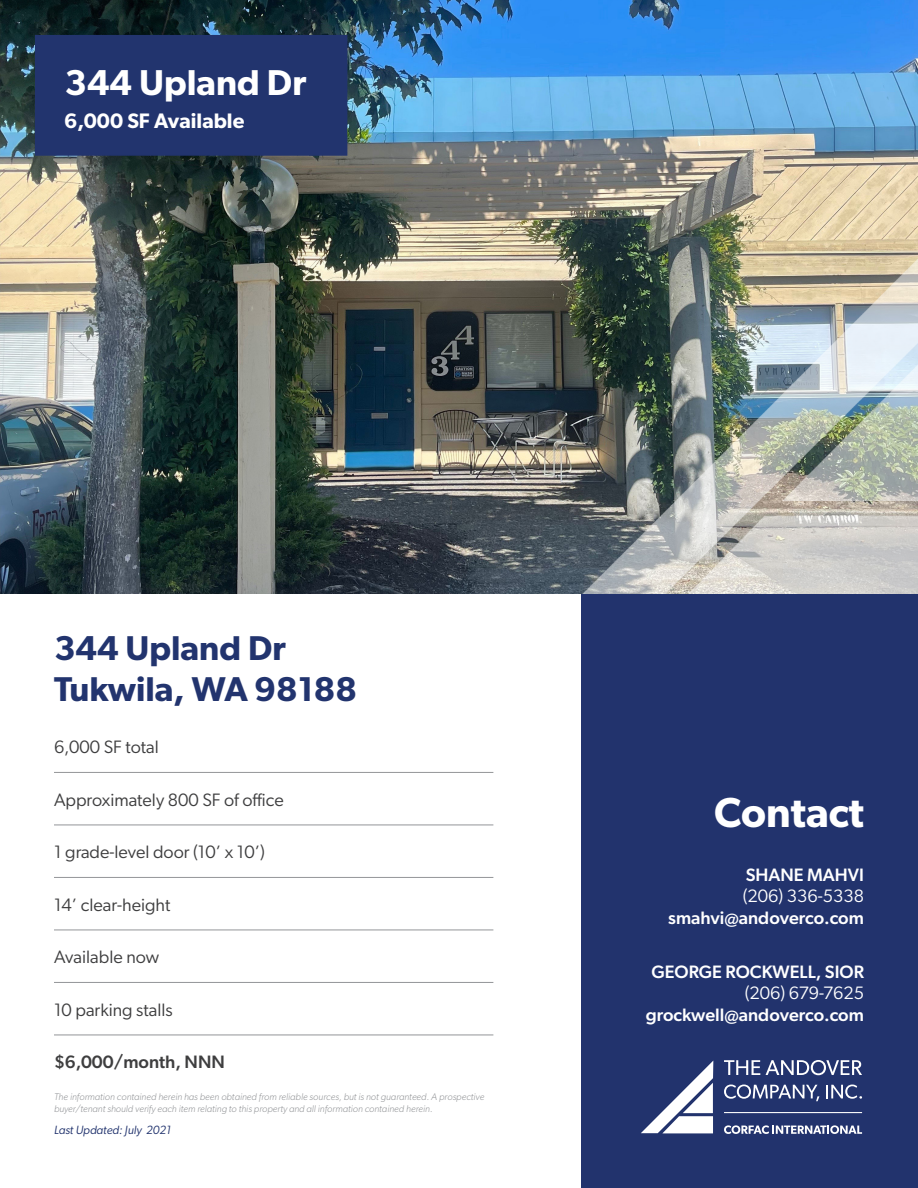
<style>
.page{position:relative;width:918px;height:1188px;background:#fff}
.page>*{position:absolute;margin:0;border:0;box-sizing:border-box;transform-origin:0 0}
.t1{font:600 42px "Gibson";color:#fff}
.t2{font:600 36px "Gibson";color:#fff}
.t3{font:600 34.5px "Gibson";color:#22346e}
.t4{font:600 21px "Gibson";color:#fff}
.t5{font:18px "Gibson";color:#3e3e3f}
.t6{font:500 18px "Gibson";color:#fff}
.t7{font:18px "Gibson";color:#fff}
.t8{font:500 18px "Gibson";color:#3e3e3f}
.t9{font:italic 12px "Gibson";letter-spacing:-.005em;color:#22346e}
.t10{font:italic 300 9.75px/11.7px "Gibson";color:#939598}
</style>
<div class="page">
<img style="left:1px;top:0;width:917px;height:594px">
<img style="left:579px;top:242px;width:339px;height:352px">
<div style="left:35px;top:35px;width:312px;height:121px;background:#22346e;border:2px solid #22346e"></div>
<hr style="left:54px;top:877px;width:439px;height:1px;background:#939598">
<hr style="left:54px;top:930px;width:439px;height:1px;background:#939598">
<hr style="left:54px;top:825px;width:439px;height:1px;background:#939598">
<div style="left:581px;top:594px;width:337px;height:594px;background:#22336d"></div>
<svg style="left:641px;top:1061px;width:72px;height:72px"></svg>
<svg style="left:724px;top:1060px;width:36px;height:15px"></svg>
<svg style="left:766px;top:1060px;width:96px;height:15px"></svg>
<hr style="left:724px;top:1112px;width:138px;height:1px;background:#fff">
<svg style="left:724px;top:1125px;width:138px;height:9px"></svg>
<svg style="left:724px;top:1085px;width:95px;height:16px"></svg>
<svg style="left:826px;top:1085px;width:36px;height:14px"></svg>
<hr style="left:54px;top:982px;width:439px;height:1px;background:#939598">
<hr style="left:54px;top:1035px;width:439px;height:1px;background:#939598">
<hr style="left:54px;top:772px;width:439px;height:1px;background:#939598">
<p class="t2" style="left:65px;top:62px;width:243px">344 Upland Dr</p>
<p class="t4" style="left:64px;top:108px;width:182px">6,000 SF Available</p>
<p class="t3" style="left:54px;top:627px;width:233px">344 Upland Dr</p>
<p class="t3" style="left:54px;top:668px;width:305px">Tukwila, WA 98188</p>
<p class="t5" style="left:54px;top:736px;width:106px">6,000 SF total</p>
<p class="t5" style="left:54px;top:789px;width:231px">Approximately 800 SF of office</p>
<p class="t5" style="left:54px;top:841px;width:213px">1 grade-level door (10’ x 10’)</p>
<p class="t5" style="left:54px;top:894px;width:118px">14’ clear-height</p>
<p class="t5" style="left:54px;top:946px;width:107px">Available now</p>
<p class="t5" style="left:54px;top:999px;width:120px">10 parking stalls</p>
<p class="t8" style="left:54px;top:1051px;width:172px">$6,000/month, NNN</p>
<p class="t10" style="left:54px;top:1091px;width:432px">The information contained herein has been obtained from reliable sources, but is not guaranteed. A prospective buyer/tenant should verify each item relating to this property and all information contained herein.</p>
<p class="t9" style="left:54px;top:1123px;width:118px">Last Updated: July 2021</p>
<p class="t1" style="left:714px;top:787px;width:151px">Contact</p>
<p class="t6" style="left:746px;top:864px;width:120px">SHANE MAHVI</p>
<p class="t7" style="left:743px;top:885px;width:123px">(206) 336-5338</p>
<p class="t6" style="left:668px;top:907px;width:197px">smahvi@andoverco.com</p>
<p class="t6" style="left:652px;top:961px;width:214px">GEORGE ROCKWELL, SIOR</p>
<p class="t7" style="left:745px;top:982px;width:121px">(206) 679-7625</p>
<p class="t6" style="left:646px;top:1004px;width:220px">grockwell@andoverco.com</p>
</div>
